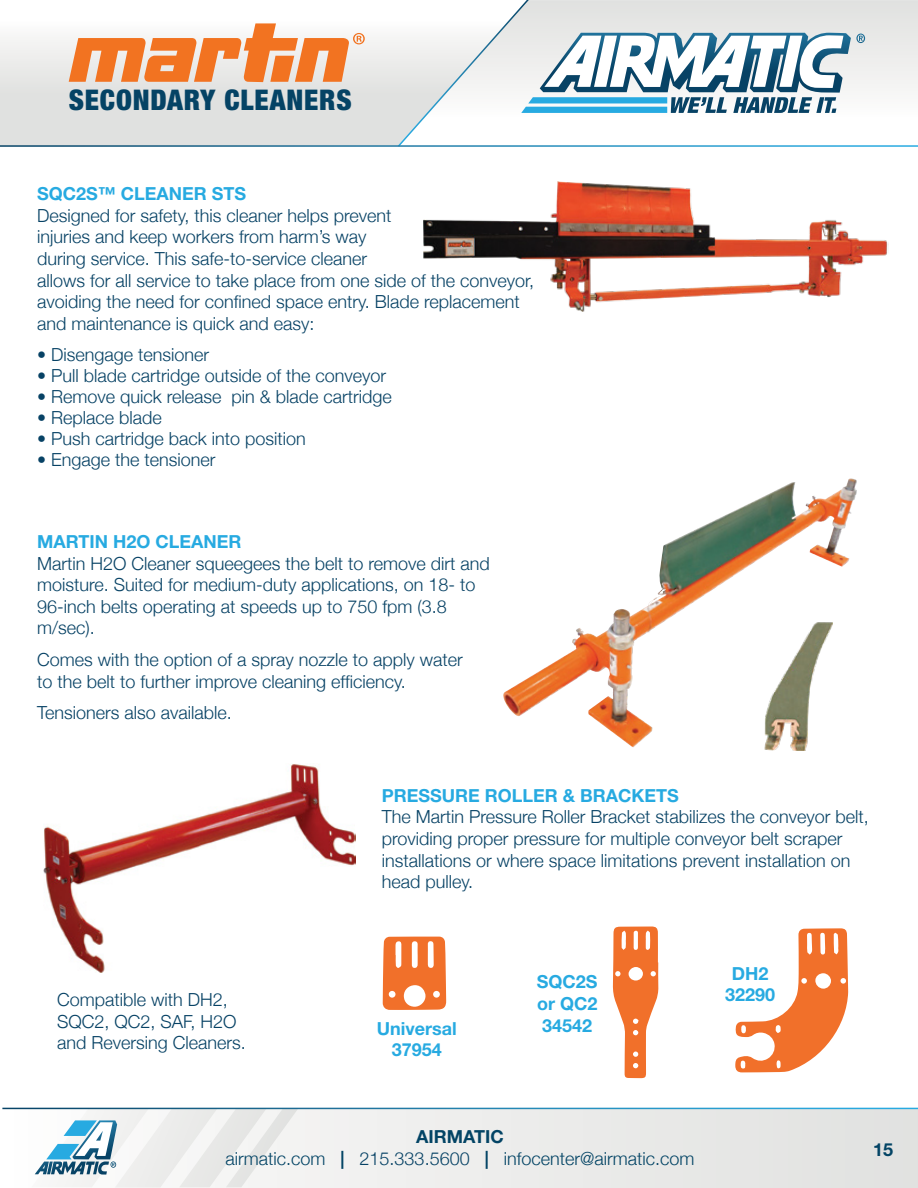
<style>
.page{position:relative;width:918px;height:1188px;background:#fff}
.page>*{position:absolute;margin:0;border:0;box-sizing:border-box;transform-origin:0 0}
.t1{font:900 condensed 28.5px "Helvetica Neue";letter-spacing:.03em;color:#054365}
.t2{font:300 18px/21.6px "Helvetica Neue";color:#074265}
.t3{font:700 18px/21.6px "Helvetica Neue LT Std";color:#27aae1;text-align:center}
.t4{font:300 18px "Helvetica Neue";color:#034465}
.t5{font:700 18px "Helvetica Neue LT Std";color:#034465}
.s1{font-family:"Helvetica Neue LT Std";font-weight:700}
.s2{color:#074265}
</style>
<div class="page">
<svg style="left:865px;top:0;width:53px;height:91px"></svg>
<svg style="left:0;top:37px;width:396px;height:108px;background:#e2e3e2"></svg>
<svg style="left:396px;top:0;width:469px;height:147px"></svg>
<svg style="left:69px;top:23px;width:296px;height:59px"></svg>
<div style="left:2px;top:1108px;width:916px;height:79px;background:#eaeae9"></div>
<svg style="left:31px;top:1109px;width:267px;height:79px"></svg>
<hr style="left:2px;top:1108px;width:916px;height:1px;background:#fff">
<img style="left:424px;top:182px;width:465px;height:130px">
<img style="left:597px;top:479px;width:252px;height:158px">
<img style="left:765px;top:623px;width:67px;height:127px">
<img style="left:44px;top:764px;width:312px;height:208px">
<svg style="left:383px;top:937px;width:63px;height:73px"></svg>
<svg style="left:613px;top:926px;width:45px;height:152px"></svg>
<svg style="left:735px;top:928px;width:113px;height:144px"></svg>
<h1 class="t1" style="left:69px;top:83px;width:285px">SECONDARY CLEANERS</h1>
<p class="t3" style="left:37px;top:183px;width:211px">SQC2S™ CLEANER STS</p>
<p class="t2" style="left:37px;top:204px;width:499px">Designed for safety, this cleaner helps prevent<br>injuries and keep workers from harm’s way<br>during service. This safe-to-service cleaner<br>allows for all service to take place from one side of the conveyor, avoiding the need for confined space entry. Blade replacement and maintenance is quick and easy:</p>
<p class="t2" style="left:37px;top:344px;width:174px">• Disengage tensioner</p>
<p class="t2" style="left:37px;top:365px;width:351px">• Pull blade cartridge outside of the conveyor</p>
<p class="t2" style="left:37px;top:386px;width:356px">• Remove quick release pin &amp; blade cartridge</p>
<p class="t2" style="left:37px;top:407px;width:126px">• Replace blade</p>
<p class="t2" style="left:37px;top:428px;width:270px">• Push cartridge back into position</p>
<p class="t2" style="left:37px;top:449px;width:180px">• Engage the tensioner</p>
<p class="t3" style="left:37px;top:530px;width:206px">MARTIN H2O CLEANER</p>
<p class="t2" style="left:37px;top:552px;width:454px">Martin H2O Cleaner squeegees the belt to remove dirt and moisture. Suited for medium-duty applications, on 18- to 96-inch belts operating at speeds up to 750 fpm (3.8 m/sec).</p>
<p class="t2" style="left:37px;top:648px;width:427px">Comes with the option of a spray nozzle to apply water to the belt to further improve cleaning efficiency.</p>
<p class="t2" style="left:37px;top:701px;width:196px">Tensioners also available.</p>
<p class="t2" style="left:57px;top:989px;width:190px">Compatible with DH2,<br>SQC2, QC2, SAF, H2O and Reversing Cleaners.</p>
<p class="t3" style="left:382px;top:784px;width:299px">PRESSURE ROLLER &amp; BRACKETS</p>
<p class="t2" style="left:382px;top:806px;width:489px">The Martin Pressure Roller Bracket stabilizes the conveyor belt, providing proper pressure for multiple conveyor belt scraper installations or where space limitations prevent installation on head pulley.</p>
<p class="t3" style="left:377px;top:1017px;width:81px">Universal<br>37954</p>
<p class="t3" style="left:537px;top:971px;width:62px;text-align:justify">SQC2S or QC2<br>34542</p>
<p class="t3" style="left:725px;top:962px;width:52px">DH2<br>32290</p>
<p class="t5" style="left:416px;top:1126px;width:89px">AIRMATIC</p>
<p class="t4" style="left:226px;top:1148px;width:470px">airmatic.com <span class="s1">|</span> <span class="s2">215.333.5600</span> <span class="s1">|</span> infocenter@airmatic.com</p>
<p class="t5" style="left:873px;top:1138px;width:22px">15</p>
</div>
